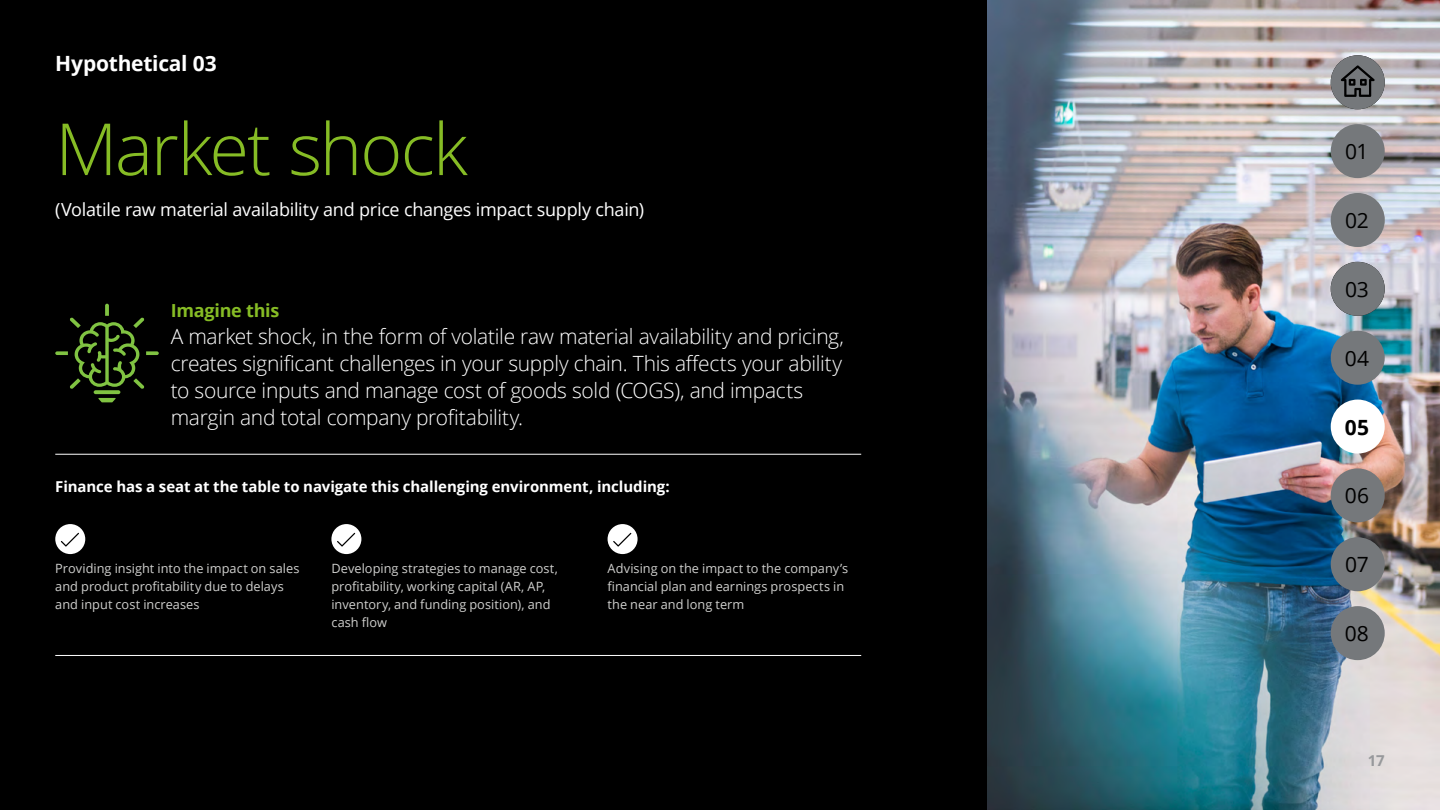
<style>
.page{position:relative;width:1440px;height:810px;background:#000}
.page>*{position:absolute;margin:0;border:0;box-sizing:border-box;transform-origin:0 0}
.t1{font:300 72px "Open Sans";letter-spacing:-.025em;color:#86bc25}
.t2{font:300 21px/27px "Open Sans";letter-spacing:-.015em;color:#fff}
.t3{font:700 21px "Open Sans";letter-spacing:-.01em;color:#fff}
.t4{font:21px "Open Sans";letter-spacing:-.015em;color:#000}
.t5{font:700 21px "Open Sans";color:#000}
.t6{font:18px "Open Sans";letter-spacing:-.015em;color:#fff}
.t7{font:700 18px "Open Sans";letter-spacing:-.015em;color:#86bc25}
.t8{font:700 15px "Open Sans";letter-spacing:-.005em;color:#fff}
.t9{font:700 15px "Open Sans";color:#97999b}
.t10{font:12.75px/18px "Open Sans";letter-spacing:.005em;color:#d0d0ce}
</style>
<div class="page">
<img style="left:987px;top:0;width:453px;height:810px">
<hr style="left:55px;top:454px;width:806px;height:1px;background:#fff">
<hr style="left:55px;top:655px;width:806px;height:1px;background:#fff">
<svg style="left:55px;top:524px;width:30px;height:30px"></svg>
<svg style="left:331px;top:524px;width:30px;height:30px"></svg>
<svg style="left:608px;top:524px;width:30px;height:30px"></svg>
<svg style="left:94px;top:390px;width:26px;height:4px"></svg>
<svg style="left:98px;top:398px;width:18px;height:4px"></svg>
<svg style="left:55px;top:304px;width:104px;height:85px"></svg>
<div style="left:1331px;top:468px;width:54px;height:54px;background:#75787b;border-radius:50%"></div>
<div style="left:1331px;top:400px;width:54px;height:54px;background:#fff;border-radius:50%"></div>
<div style="left:1331px;top:331px;width:54px;height:54px;background:#75787b;border-radius:50%"></div>
<div style="left:1331px;top:124px;width:54px;height:54px;background:#75787b;border-radius:50%"></div>
<svg style="left:1331px;top:55px;width:54px;height:54px;background:#77797b"></svg>
<div style="left:1331px;top:262px;width:54px;height:54px;background:#75787b;border-radius:50%"></div>
<div style="left:1331px;top:193px;width:54px;height:54px;background:#75787b;border-radius:50%"></div>
<div style="left:1331px;top:537px;width:54px;height:54px;background:#75787b;border-radius:50%"></div>
<div style="left:1331px;top:606px;width:54px;height:54px;background:#75787b;border-radius:50%"></div>
<h2 class="t3" style="left:55px;top:49px;width:163px">Hypothetical 03</h2>
<h1 class="t1" style="left:55px;top:100px;width:414px">Market shock</h1>
<h3 class="t6" style="left:55px;top:197px;width:590px">(Volatile raw material availability and price changes impact supply chain)</h3>
<h3 class="t7" style="left:171px;top:298px;width:110px">Imagine this</h3>
<p class="t2" style="left:171px;top:323px;width:675px">A market shock, in the form of volatile raw material availability and pricing, creates significant challenges in your supply chain. This affects your ability to source inputs and manage cost of goods sold (COGS), and impacts margin and total company profitability.</p>
<p class="t8" style="left:55px;top:476px;width:616px">Finance has a seat at the table to navigate this challenging environment, including:</p>
<p class="t10" style="left:55px;top:559px;width:246px">Providing insight into the impact on sales and product profitability due to delays and input cost increases</p>
<p class="t10" style="left:331px;top:559px;width:228px">Developing strategies to manage cost, profitability, working capital (AR, AP, inventory, and funding position), and cash flow</p>
<p class="t10" style="left:608px;top:559px;width:242px">Advising on the impact to the company’s financial plan and earnings prospects in the near and long term</p>
<h2 class="t4" style="left:1345px;top:137px;width:25px">01</h2>
<h2 class="t4" style="left:1345px;top:206px;width:25px">02</h2>
<h2 class="t4" style="left:1345px;top:275px;width:25px">03</h2>
<h2 class="t4" style="left:1345px;top:344px;width:26px">04</h2>
<h2 class="t5" style="left:1345px;top:412px;width:26px">05</h2>
<h2 class="t4" style="left:1345px;top:481px;width:26px">06</h2>
<h2 class="t4" style="left:1345px;top:550px;width:25px">07</h2>
<h2 class="t4" style="left:1345px;top:619px;width:26px">08</h2>
<p class="t9" style="left:1368px;top:750px;width:18px">17</p>
</div>
